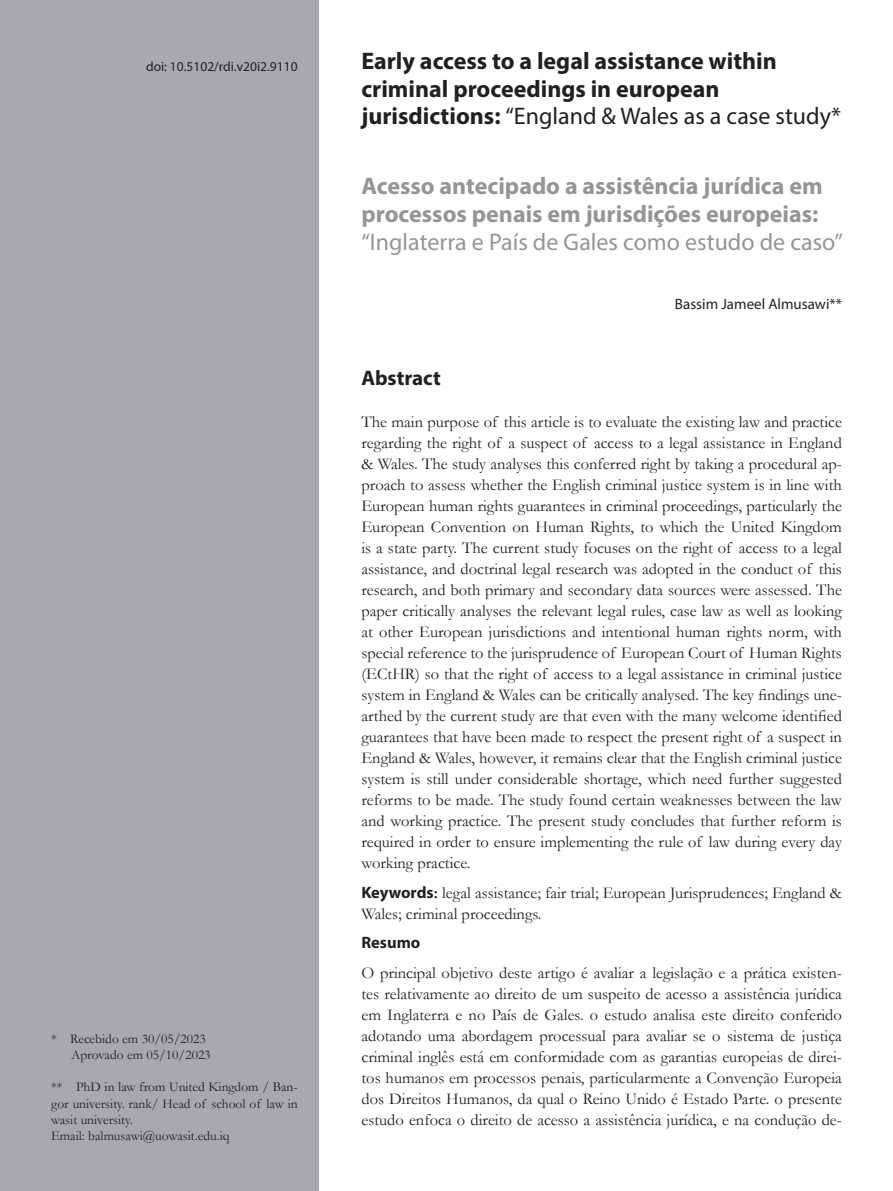
<style>
.page{position:relative;width:893px;height:1191px;background:#fff}
.page>*{position:absolute;margin:0;border:0;box-sizing:border-box;transform-origin:0 0}
.Tit2{font:700 24px/27.6px "Myriad Pro";color:#939598}
.Tit{font:700 24px/27.6px "Myriad Pro";color:#231f20}
.subt_resumo{font:700 21px "Myriad Pro";color:#231f20}
.text_sem_recuo{font:16.5px/21px "Garamond";color:#231f20;text-align:justify}
.text_sem_recuo-2{font:700 16.5px "Myriad Pro";color:#231f20}
.Myriad_10{font:15px "Myriad Pro";color:#231f20}
.curriculum{font:13.5px/16.2px "Garamond";color:#231f20;text-align:justify}
.Doi{font:13.5px "Myriad Pro";color:#231f20}
.s1{font-weight:400}
.s2{font-family:"Myriad Pro";font-weight:700}
.s3{font-weight:700}
</style>
<div class="page">
<div style="left:0;top:0;width:319px;height:1191px;background:#a8a9ad"></div>
<p class="Doi" style="left:146px;top:58px;width:153px">doi: 10.5102/rdi.v20i2.9110</p>
<p class="Tit" style="left:361px;top:46px;width:481px">Early access to a legal assistance within criminal proceedings in european jurisdictions: <span class="s1">“England &amp; Wales as a case study*</span></p>
<p class="Tit2" style="left:361px;top:172px;width:483px">Acesso antecipado a assistência jurídica em processos penais em jurisdições europeias: <span class="s1">“Inglaterra e País de Gales como estudo de caso”</span></p>
<p class="curriculum" style="left:51px;top:1030px;width:156px">* Recebido em 30/05/2023</p>
<p class="curriculum" style="left:71px;top:1046px;width:141px">Aprovado em 05/10/2023</p>
<p class="curriculum" style="left:51px;top:1078px;width:248px">** PhD in law from United Kingdom / Ban&shy;gor university. rank/ Head of school of law in wasit university.</p>
<p class="curriculum" style="left:51px;top:1127px;width:180px">Email: balmusawi@uowasit.edu.iq</p>
<p class="Myriad_10" style="left:675px;top:295px;width:168px">Bassim Jameel Almusawi**</p>
<p class="subt_resumo" style="left:361px;top:364px;width:81px">Abstract</p>
<p class="text_sem_recuo" style="left:361px;top:411px;width:482px">The main purpose of this article is to evaluate the existing law and practice regarding the right of a suspect of access to a legal assistance in England &amp; Wales. The study analyses this conferred right by taking a procedural ap&shy;proach to assess whether the English criminal justice system is in line with European human rights guarantees in criminal proceedings, particularly the European Convention on Human Rights, to which the United Kingdom is a state party. The current study focuses on the right of access to a legal assistance, and doctrinal legal research was adopted in the conduct of this research, and both primary and secondary data sources were assessed. The paper critically analyses the relevant legal rules, case law as well as looking at other European jurisdictions and intentional human rights norm, with special reference to the jurisprudence of European Court of Human Rights (ECtHR) so that the right of access to a legal assistance in criminal justice system in England &amp; Wales can be critically analysed. The key findings une&shy;arthed by the current study are that even with the many welcome identified guarantees that have been made to respect the present right of a suspect in England &amp; Wales, however, it remains clear that the English criminal justice system is still under considerable shortage, which need further suggested reforms to be made. The study found certain weaknesses between the law and working practice. The present study concludes that further reform is required in order to ensure implementing the rule of law during every day working practice.</p>
<p class="text_sem_recuo" style="left:361px;top:881px;width:482px"><span class="s2">Keywords</span><span class="s3">:</span> legal assistance; fair trial; European Jurisprudences; England &amp;<br>Wales; criminal proceedings.</p>
<p class="text_sem_recuo-2" style="left:361px;top:931px;width:60px">Resumo</p>
<p class="text_sem_recuo" style="left:361px;top:961px;width:482px">O principal objetivo deste artigo é avaliar a legislação e a prática existen&shy;tes relativamente ao direito de um suspeito de acesso a assistência jurídica em Inglaterra e no País de Gales. o estudo analisa este direito conferido adotando uma abordagem processual para avaliar se o sistema de justiça criminal inglês está em conformidade com as garantias europeias de direi&shy;tos humanos em processos penais, particularmente a Convenção Europeia dos Direitos Humanos, da qual o Reino Unido é Estado Parte. o presente estudo enfoca o direito de acesso a assistência jurídica, e na condução de-</p>
</div>
